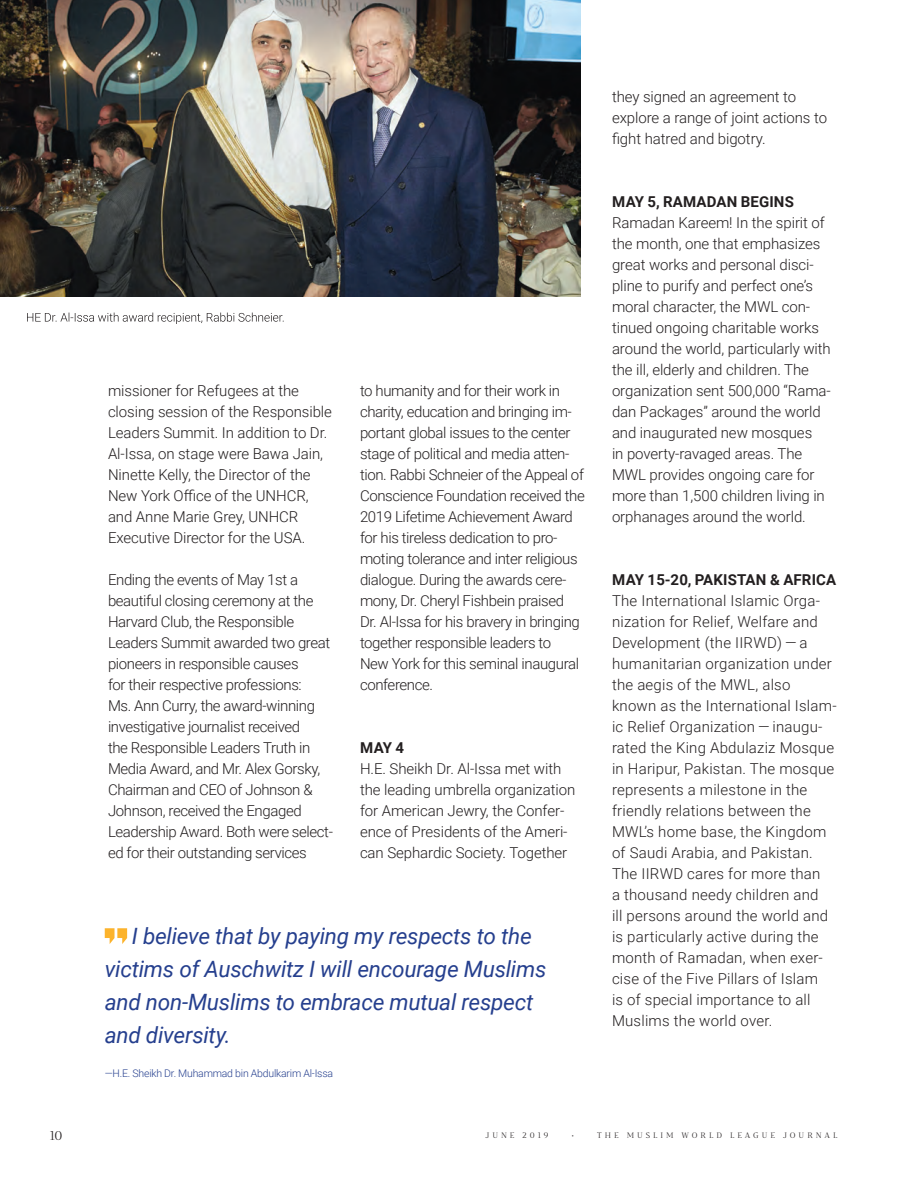
<style>
.page{position:relative;width:918px;height:1188px;background:#fff}
.page>*{position:absolute;margin:0;border:0;box-sizing:border-box;transform-origin:0 0}
.t1{font:italic 22.5px/33px "Roboto";letter-spacing:-.01em;color:#253f8e}
.t2{font:300 15px/21px "Roboto";letter-spacing:-.005em;color:#231f20}
.t3{font:300 15px/21px "Roboto";letter-spacing:-.025em;color:#231f20}
.t4{font:300 15px/21px "Roboto";letter-spacing:.015em;color:#231f20}
.t5{font:700 15px "Roboto";letter-spacing:.01em;color:#231f20}
.t6{font:300 12px "Bw Darius";color:#231f20}
.t7{font:300 10.5px "Roboto";letter-spacing:-.02em;color:#253f8e}
.t8{font:300 7.5px "Bw Darius";letter-spacing:.4em;color:#231f20}
</style>
<div class="page">
<svg style="left:105px;top:928px;width:22px;height:16px"></svg>
<img style="left:0;top:0;width:580px;height:297px">
<svg style="left:27px;top:313px;width:257px;height:11px"></svg>
<p class="t2" style="left:108px;top:380px;width:225px">missioner for Refugees at the closing session of the Responsible<br>Leaders Summit. In addition to Dr.<br>Al-Issa, on stage were Bawa Jain,<br>Ninette Kelly, the Director of the<br>New York Office of the UNHCR, and Anne Marie Grey, UNHCR<br>Executive Director for the USA.</p>
<p class="t3" style="left:108px;top:569px;width:227px">Ending the events of May 1st a beautiful closing ceremony at the<br>Harvard Club, the Responsible<br>Leaders Summit awarded two great pioneers in responsible causes<br>for their respective professions:<br>Ms. Ann Curry, the award-winning investigative journalist received<br>the Responsible Leaders Truth in<br>Media Award, and Mr. Alex Gorsky,<br>Chairman and CEO of Johnson &amp;<br>Johnson, received the Engaged<br>Leadership Award. Both were select&shy;ed for their outstanding services</p>
<p class="t3" style="left:360px;top:380px;width:226px">to humanity and for their work in charity, education and bringing im&shy;portant global issues to the center stage of political and media atten&shy;tion. Rabbi Schneier of the Appeal of Conscience Foundation received the 2019 Lifetime Achievement Award for his tireless dedication to pro&shy;moting tolerance and inter religious dialogue. During the awards cere&shy;mony, Dr. Cheryl Fishbein praised<br>Dr. Al-Issa for his bravery in bringing together responsible leaders to<br>New York for this seminal inaugural conference.</p>
<p class="t5" style="left:360px;top:737px;width:45px">MAY 4</p>
<p class="t2" style="left:360px;top:758px;width:217px">H.E. Sheikh Dr. Al-Issa met with the leading umbrella organization for American Jewry, the Confer&shy;ence of Presidents of the Ameri&shy;can Sephardic Society. Together</p>
<h1 class="t1" style="left:105px;top:919px;width:443px;text-indent:27px">I believe that by paying my respects to the victims of Auschwitz I will encourage Muslims and non-Muslims to embrace mutual respect and diversity.</h1>
<p class="t7" style="left:105px;top:1066px;width:230px">—H.E. Sheikh Dr. Muhammad bin Abdulkarim Al-Issa</p>
<p class="t2" style="left:612px;top:86px;width:217px">they signed an agreement to explore a range of joint actions to fight hatred and bigotry.</p>
<p class="t5" style="left:612px;top:191px;width:183px">MAY 5, RAMADAN BEGINS</p>
<p class="t2" style="left:612px;top:212px;width:220px">Ramadan Kareem! In the spirit of the month, one that emphasizes great works and personal disci&shy;pline to purify and perfect one’s moral character, the MWL con&shy;tinued ongoing charitable works around the world, particularly with the ill, elderly and children. The organization sent 500,000 “Rama&shy;dan Packages” around the world and inaugurated new mosques<br>in poverty-ravaged areas. The<br>MWL provides ongoing care for more than 1,500 children living in orphanages around the world.</p>
<p class="t5" style="left:612px;top:569px;width:226px">MAY 15-20, PAKISTAN &amp; AFRICA</p>
<p class="t4" style="left:612px;top:590px;width:226px">The International Islamic Orga&shy;nization for Relief, Welfare and<br>Development (the IIRWD) — a humanitarian organization under the aegis of the MWL, also known as the International Islam&shy;ic Relief Organization — inaugu&shy;rated the King Abdulaziz Mosque in Haripur, Pakistan. The mosque represents a milestone in the friendly relations between the<br>MWL’s home base, the Kingdom of Saudi Arabia, and Pakistan.<br>The IIRWD cares for more than<br>a thousand needy children and<br>ill persons around the world and is particularly active during the month of Ramadan, when exer&shy;cise of the Five Pillars of Islam<br>is of special importance to all<br>Muslims the world over.</p>
<p class="t6" style="left:50px;top:1127px;width:14px">10</p>
<p class="t8" style="left:485px;top:1130px;width:64px">JUNE 2019</p>
<p class="t8" style="left:571px;top:1130px;width:4px">•</p>
<p class="t8" style="left:597px;top:1130px;width:242px">THE MUSLIM WORLD LEAGUE JOURNAL</p>
</div>
